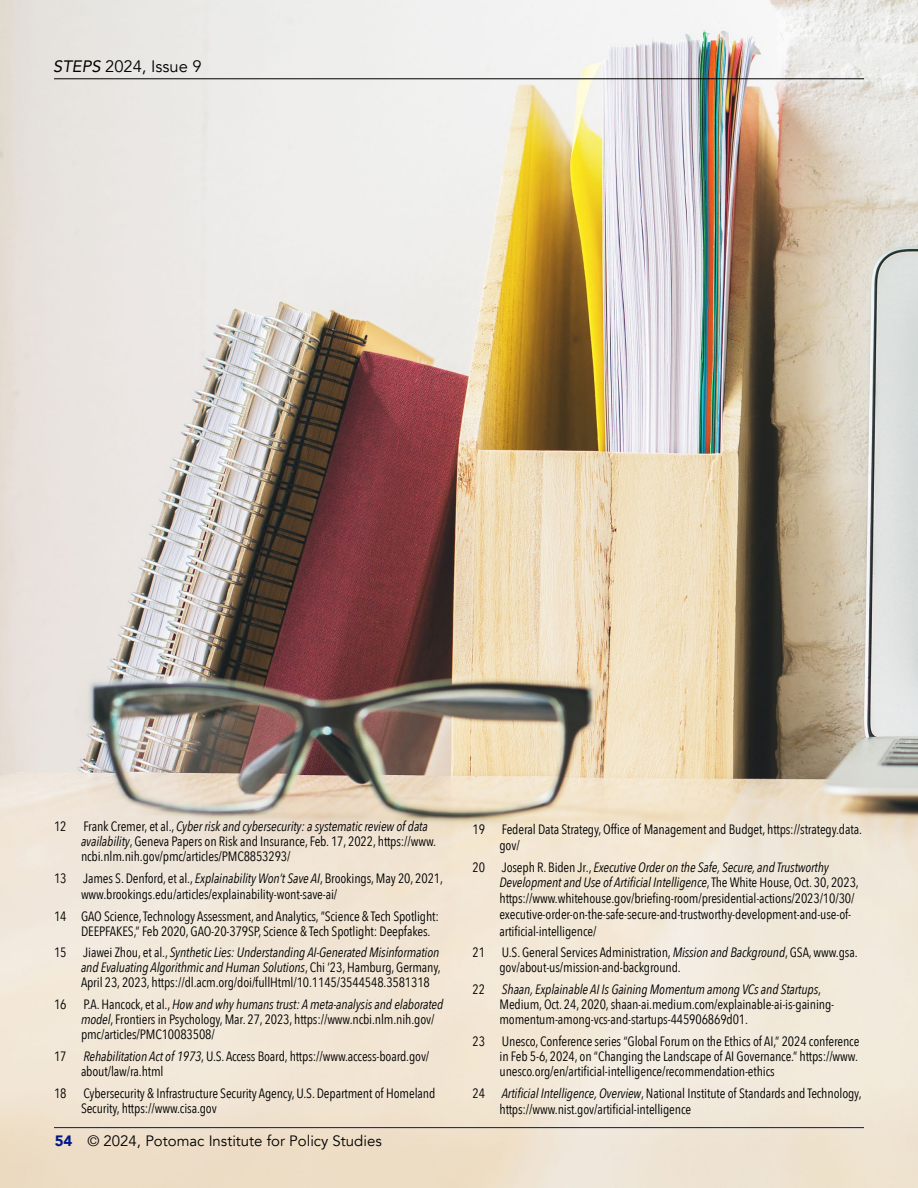
<style>
.page{position:relative;width:918px;height:1188px;background:#fff}
.page>*{position:absolute;margin:0;border:0;box-sizing:border-box;transform-origin:0 0}
.t1{font:16.5px "Avenir";color:#000}
.t2{font:15px "Avenir";color:#000}
.ReferencesNumbering{font:13.5px/15px "Avenir Next Condensed";letter-spacing:-.01em;color:#000}
.s1{font-style:italic}
.s2{font-weight:900;color:#001789}
</style>
<div class="page">
<img style="left:0;top:0;width:918px;height:1188px">
<hr style="left:54px;top:1127px;width:810px;height:1px;background:#001789">
<hr style="left:54px;top:78px;width:810px;height:1px;background:#000">
<p class="t1" style="left:53px;top:57px;width:150px"><span class="s1">STEPS</span> 2024, Issue 9</p>
<p class="ReferencesNumbering" style="left:81px;top:818px;width:357px;text-indent:-27px">12 Frank Cremer, et al., <span class="s1">Cyber risk and cybersecurity: a systematic review of data availability</span>, Geneva Papers on Risk and Insurance, Feb. 17, 2022, https://www. ncbi.nlm.nih.gov/pmc/articles/PMC8853293/</p>
<p class="ReferencesNumbering" style="left:81px;top:869px;width:364px;line-height:16.2px;text-indent:-27px">13 James S. Denford, et al., <span class="s1">Explainability Won’t Save AI</span>, Brookings, May 20, 2021, www.brookings.edu/articles/explainability-wont-save-ai/</p>
<p class="ReferencesNumbering" style="left:54px;top:908px;width:14px">14</p>
<p class="ReferencesNumbering" style="left:81px;top:908px;width:360px">GAO Science, Technology Assessment, and Analytics, ”Science &amp; Tech Spotlight:<br>DEEPFAKES,” Feb 2020, GAO-20-379SP, Science &amp; Tech Spotlight: Deepfakes.</p>
<p class="ReferencesNumbering" style="left:81px;top:945px;width:361px;text-align:justify;text-indent:-27px">15 Jiawei Zhou, et al., <span class="s1">Synthetic Lies: Understanding AI-Generated Misinformation and Evaluating Algorithmic and Human Solutions</span>, Chi ’23, Hamburg, Germany, April 23, 2023, https://dl.acm.org/doi/fullHtml/10.1145/3544548.3581318</p>
<p class="ReferencesNumbering" style="left:81px;top:996px;width:364px;text-indent:-27px">16 P.A. Hancock, et al., <span class="s1">How and why humans trust: A meta-analysis and elaborated model</span>, Frontiers in Psychology, Mar. 27, 2023, https://www.ncbi.nlm.nih.gov/ pmc/articles/PMC10083508/</p>
<p class="ReferencesNumbering" style="left:81px;top:1048px;width:350px;text-indent:-27px">17 <span class="s1">Rehabilitation Act of 1973</span>, U.S. Access Board, https://www.access-board.gov/ about/law/ra.html</p>
<p class="ReferencesNumbering" style="left:81px;top:1085px;width:356px;text-indent:-27px">18 Cybersecurity &amp; Infrastructure Security Agency, U.S. Department of Homeland<br>Security, https://www.cisa.gov</p>
<p class="t2" style="left:55px;top:1132px;width:329px"><span class="s2">54</span> © 2024, Potomac Institute for Policy Studies</p>
<p class="ReferencesNumbering" style="left:500px;top:821px;width:364px;line-height:16.2px;text-indent:-27px">19 Federal Data Strategy, Office of Management and Budget, https://strategy.data. gov/</p>
<p class="ReferencesNumbering" style="left:500px;top:859px;width:361px;line-height:15.9px;text-indent:-27px">20 Joseph R. Biden Jr., <span class="s1">Executive Order on the Safe, Secure, and Trustworthy Development and Use of Artificial Intelligence</span>, The White House, Oct. 30, 2023, https://www.whitehouse.gov/briefing-room/presidential-actions/2023/10/30/ executive-order-on-the-safe-secure-and-trustworthy-development-and-use-of&shy;artificial-intelligence/</p>
<p class="ReferencesNumbering" style="left:500px;top:944px;width:360px;text-indent:-27px">21 U.S. General Services Administration, <span class="s1">Mission and Background</span>, GSA,www.gsa. gov/about-us/mission-and-background.</p>
<p class="ReferencesNumbering" style="left:500px;top:981px;width:336px;text-indent:-27px">22 <span class="s1">Shaan, Explainable AI Is Gaining Momentum among VCs and Startups</span>,<br>Medium, Oct. 24, 2020, shaan-ai.medium.com/explainable-ai-is-gaining&shy;momentum-among-vcs-and-startups-445906869d01.</p>
<p class="ReferencesNumbering" style="left:500px;top:1033px;width:361px;text-align:justify;text-indent:-27px">23 Unesco, Conference series “Global Forum on the Ethics of AI,” 2024 conference in Feb 5-6, 2024, on “Changing the Landscape of AI Governance.” https://www. unesco.org/en/artificial-intelligence/recommendation-ethics</p>
<p class="ReferencesNumbering" style="left:500px;top:1084px;width:364px;line-height:16.2px;text-indent:-27px">24 <span class="s1">Artificial Intelligence, Overview</span>, National Institute of Standards and Technology, https://www.nist.gov/artificial-intelligence</p>
</div>
